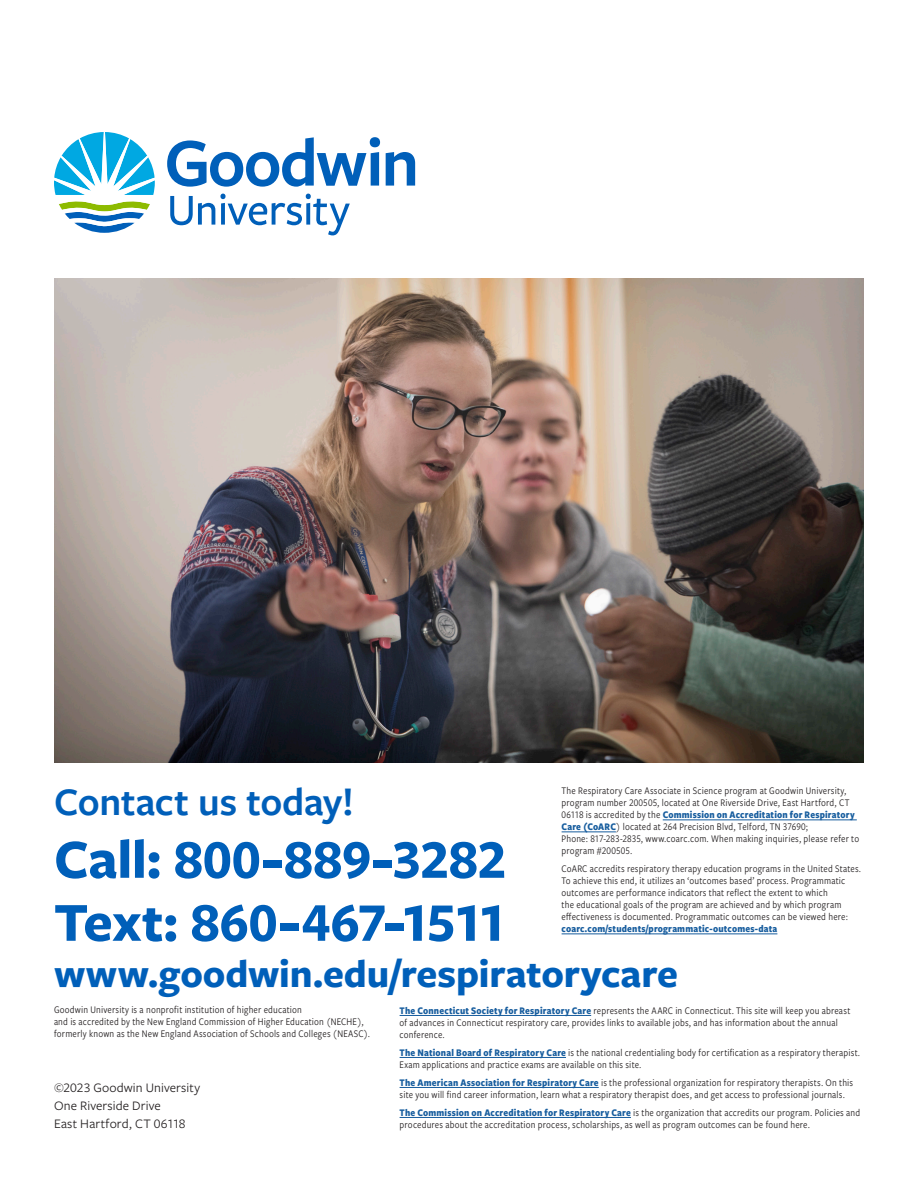
<style>
.page{position:relative;width:918px;height:1188px;background:#fff}
.page>*{position:absolute;margin:0;border:0;box-sizing:border-box;transform-origin:0 0}
.Phone_Number{font:700 57px "Freight Sans Pro";color:#005fb9}
.URL{font:700 40.5px "Freight Sans Pro";letter-spacing:-.005em;color:#005fb9}
.Contact_Us{font:600 40.5px "Freight Sans Pro";letter-spacing:-.005em;color:#005fb9}
.Location{font:13.5px "Freight Sans Pro";letter-spacing:.01em;color:#231f20}
.Accreditation_Fine_Print{font:10.5px/12px "Freight Sans Cnd Pro";letter-spacing:.015em;color:#231f20}
.s1{font-weight:700;color:#175d9e}
</style>
<div class="page">
<img style="left:55px;top:278px;width:808px;height:485px">
<svg style="left:167px;top:137px;width:212px;height:50px"></svg>
<svg style="left:386px;top:152px;width:29px;height:34px"></svg>
<svg style="left:170px;top:194px;width:180px;height:41px"></svg>
<svg style="left:54px;top:132px;width:101px;height:101px"></svg>
<hr style="left:663px;top:820px;width:194px;height:1px;background:#175d9e">
<hr style="left:562px;top:832px;width:54px;height:1px;background:#175d9e">
<hr style="left:562px;top:934px;width:215px;height:1px;background:#175d9e">
<hr style="left:400px;top:1015px;width:191px;height:1px;background:#175d9e">
<hr style="left:400px;top:1057px;width:166px;height:1px;background:#175d9e">
<hr style="left:400px;top:1087px;width:199px;height:1px;background:#175d9e">
<hr style="left:400px;top:1117px;width:231px;height:1px;background:#175d9e">
<p class="Contact_Us" style="left:54px;top:774px;width:301px">Contact us today!</p>
<p class="Phone_Number" style="left:54px;top:820px;width:454px">Call: 800-889-3282</p>
<p class="Phone_Number" style="left:54px;top:883px;width:454px">Text: 860-467-1511</p>
<p class="URL" style="left:54px;top:946px;width:626px">www.goodwin.edu/respiratorycare</p>
<p class="Accreditation_Fine_Print" style="left:54px;top:1003px;width:318px">Goodwin University is a nonprofit institution of higher education<br>and is accredited by the New England Commission of Higher Education (NECHE), formerly known as the New England Association of Schools and Colleges (NEASC).</p>
<p class="Accreditation_Fine_Print" style="left:562px;top:785px;width:299px">The Respiratory Care Associate in Science program at Goodwin University, program number 200505, located at One Riverside Drive, East Hartford, CT 06118 is accredited by the <span class="s1">Commission on Accreditation for Respiratory Care (CoARC</span>) located at 264 Precision Blvd, Telford, TN 37690;<br>Phone: 817-283-2835, www.coarc.com. When making inquiries, please refer to program #200505.</p>
<p class="Accreditation_Fine_Print" style="left:562px;top:863px;width:301px">CoARC accredits respiratory therapy education programs in the United States.<br>To achieve this end, it utilizes an ‘outcomes based’ process. Programmatic outcomes are performance indicators that reflect the extent to which<br>the educational goals of the program are achieved and by which program effectiveness is documented. Programmatic outcomes can be viewed here: <span class="s1">coarc.com/students/programmatic-outcomes-data</span></p>
<p class="Accreditation_Fine_Print" style="left:400px;top:1004px;width:452px"><span class="s1">The Connecticut Society for Respiratory Care</span> represents the AARC in Connecticut. This site will keep you abreast of advances in Connecticut respiratory care, provides links to available jobs, and has information about the annual conference.</p>
<p class="Accreditation_Fine_Print" style="left:400px;top:1046px;width:462px"><span class="s1">The National Board of Respiratory Care</span> is the national credentialing body for certification as a respiratory therapist.<br>Exam applications and practice exams are available on this site.</p>
<p class="Accreditation_Fine_Print" style="left:400px;top:1076px;width:455px"><span class="s1">The American Association for Respiratory Care</span> is the professional organization for respiratory therapists. On this site you will find career information, learn what a respiratory therapist does, and get access to professional journals.</p>
<p class="Accreditation_Fine_Print" style="left:400px;top:1106px;width:462px"><span class="s1">The Commission on Accreditation for Respiratory Care</span> is the organization that accredits our program. Policies and procedures about the accreditation process, scholarships, as well as program outcomes can be found here.</p>
<p class="Location" style="left:54px;top:1079px;width:148px">©2023 Goodwin University</p>
<p class="Location" style="left:54px;top:1097px;width:108px">One Riverside Drive</p>
<p class="Location" style="left:54px;top:1115px;width:133px">East Hartford, CT 06118</p>
</div>
